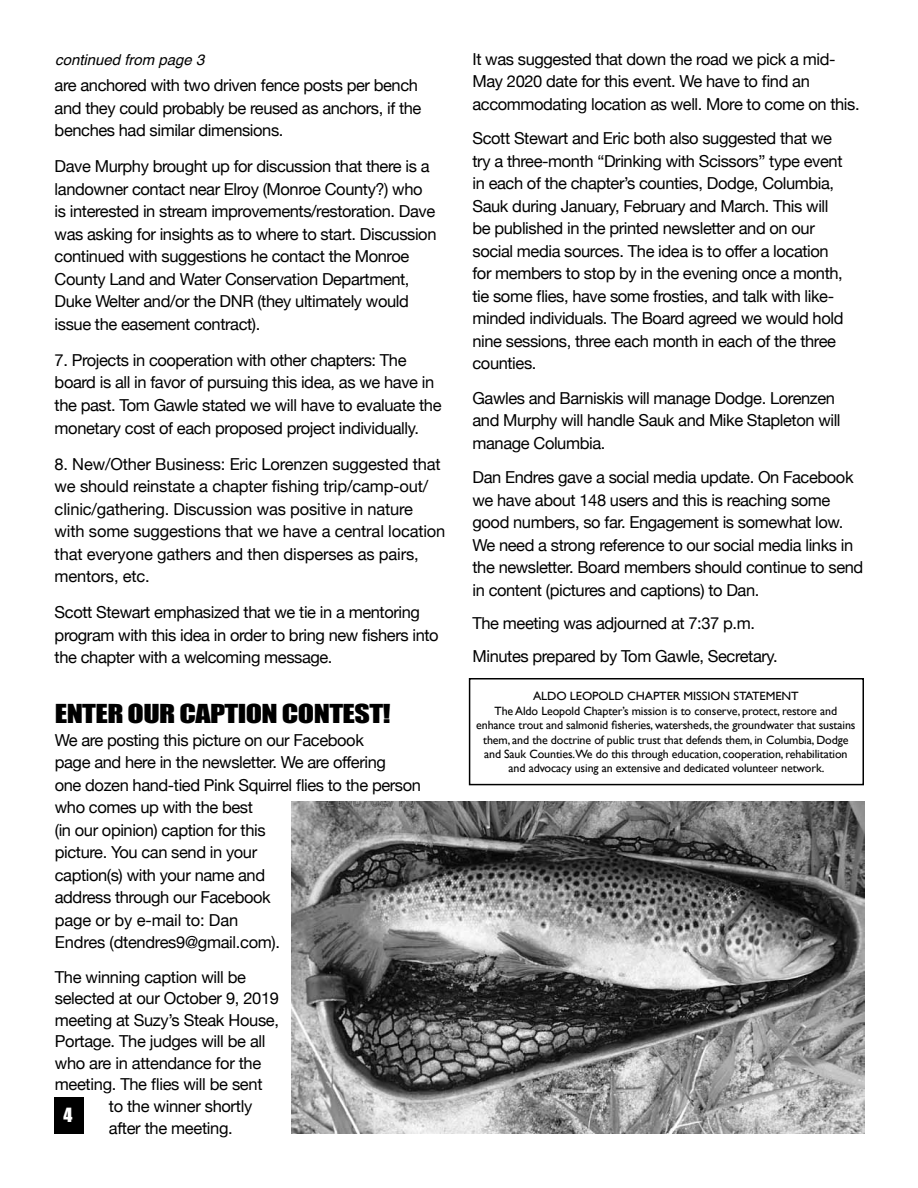
<style>
.page{position:relative;width:918px;height:1188px;background:#fff}
.page>*{position:absolute;margin:0;border:0;box-sizing:border-box;transform-origin:0 0}
.t1{font:24px "Impact";letter-spacing:-.02em;color:#000;scale:1.25 1}
.t2{font:18px "Impact";color:#fff}
.t3{font:16.5px/22.5px "Helvetica Neue";letter-spacing:-.025em;color:#000}
.t4{font:italic 15px "Helvetica";color:#000}
.t5{font:12px/14.4px "Gill Sans";letter-spacing:-.01em;color:#000;text-align:center;scale:1.04 1}
</style>
<div class="page">
<div style="left:469px;top:678px;width:395px;height:107px;border:2px solid #000"></div>
<img style="left:292px;top:801px;width:573px;height:333px">
<div style="left:54px;top:1098px;width:29px;height:36px;background:#000"></div>
<p class="t4" style="left:55px;top:48px;width:151px">continued from page 3</p>
<p class="t3" style="left:472px;top:47px;width:389px">It was suggested that down the road we pick a mid-<br>May 2020 date for this event. We have to find an accommodating location as well. More to come on this.</p>
<p class="t3" style="left:472px;top:127px;width:372px">Scott Stewart and Eric both also suggested that we try a three-month “Drinking with Scissors” type event in each of the chapter’s counties, Dodge, Columbia, Sauk during January, February and March. This will be published in the printed newsletter and on our social media sources. The idea is to offer a location for members to stop by in the evening once a month, tie some flies, have some frosties, and talk with like&shy;minded individuals. The Board agreed we would hold nine sessions, three each month in each of the three counties.</p>
<p class="t3" style="left:472px;top:386px;width:370px">Gawles and Barniskis will manage Dodge. Lorenzen and Murphy will handle Sauk and Mike Stapleton will manage Columbia.</p>
<p class="t3" style="left:472px;top:466px;width:392px">Dan Endres gave a social media update. On Facebook we have about 148 users and this is reaching some good numbers, so far. Engagement is somewhat low.<br>We need a strong reference to our social media links in the newsletter. Board members should continue to send in content (pictures and captions) to Dan.</p>
<p class="t3" style="left:472px;top:606px;width:307px;line-height:33px">The meeting was adjourned at 7:37 p.m.<br>Minutes prepared by Tom Gawle, Secretary.</p>
<p class="t3" style="left:55px;top:74px;width:368px">are anchored with two driven fence posts per bench and they could probably be reused as anchors, if the benches had similar dimensions.</p>
<p class="t3" style="left:55px;top:155px;width:383px">Dave Murphy brought up for discussion that there is a landowner contact near Elroy (Monroe County?) who is interested in stream improvements/restoration. Dave was asking for insights as to where to start. Discussion continued with suggestions he contact the Monroe County Land and Water Conservation Department, Duke Welter and/or the DNR (they ultimately would issue the easement contract).</p>
<p class="t3" style="left:55px;top:349px;width:388px">7. Projects in cooperation with other chapters: The board is all in favor of pursuing this idea, as we have in the past. Tom Gawle stated we will have to evaluate the monetary cost of each proposed project individually.</p>
<p class="t3" style="left:55px;top:452px;width:392px">8. New/Other Business: Eric Lorenzen suggested that we should reinstate a chapter fishing trip/camp-out/ clinic/gathering. Discussion was positive in nature with some suggestions that we have a central location that everyone gathers and then disperses as pairs, mentors, etc.</p>
<p class="t3" style="left:55px;top:601px;width:386px">Scott Stewart emphasized that we tie in a mentoring program with this idea in order to bring new fishers into the chapter with a welcoming message.</p>
<h1 class="t1" style="left:55px;top:699px;width:270px">ENTER OUR CAPTION CONTEST!</h1>
<p class="t3" style="left:55px;top:728px;width:368px">We are posting this picture on our Facebook<br>page and here in the newsletter. We are offering<br>one dozen hand-tied Pink Squirrel flies to the person who comes up with the best<br>(in our opinion) caption for this<br>picture. You can send in your<br>caption(s) with your name and<br>address through our Facebook<br>page or by e-mail to: Dan<br>Endres (dtendres9@gmail.com).</p>
<p class="t3" style="left:55px;top:965px;width:193px">The winning caption will be</p>
<p class="t3" style="left:55px;top:987px;width:226px">selected at our October 9, 2019</p>
<p class="t3" style="left:55px;top:1009px;width:226px">meeting at Suzy’s Steak House,</p>
<p class="t3" style="left:55px;top:1030px;width:212px">Portage. The judges will be all</p>
<p class="t3" style="left:55px;top:1052px;width:208px">who are in attendance for the</p>
<p class="t3" style="left:55px;top:1073px;width:209px">meeting. The flies will be sent</p>
<p class="t3" style="left:109px;top:1095px;width:145px">to the winner shortly</p>
<p class="t3" style="left:109px;top:1116px;width:125px">after the meeting.</p>
<p class="t5" style="left:476px;top:689px;width:366px">ALDO LEOPOLD CHAPTER MISSION STATEMENT<br>The Aldo Leopold Chapter’s mission is to conserve, protect, restore and enhance trout and salmonid fisheries, watersheds, the groundwater that sustains them, and the doctrine of public trust that defends them, in Columbia, Dodge and Sauk Counties.We do this through education, cooperation, rehabilitation and advocacy using an extensive and dedicated volunteer network.</p>
<p class="t2" style="left:64px;top:1104px;width:10px">4</p>
</div>
